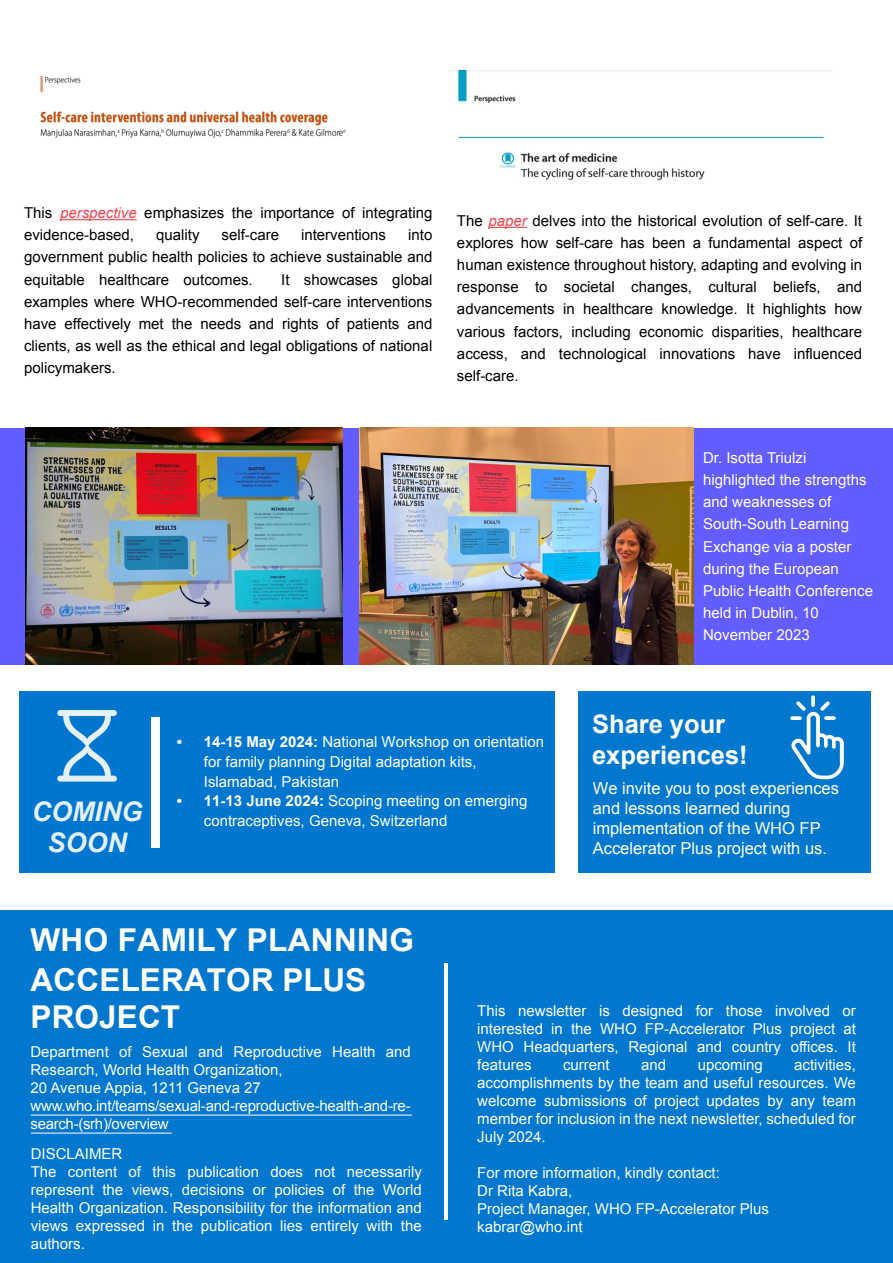
<style>
.page{position:relative;width:893px;height:1263px;background:#fff}
.page>*{position:absolute;margin:0;border:0;box-sizing:border-box;transform-origin:0 0}
.t1{font:700 31.5px/38.5px "Arial";letter-spacing:.01em;color:#fff}
.t2{font:italic 700 27px "Arial";color:#fff}
.t3{font:700 25.5px/30.6px "Arial";color:#fff}
.t4{font:16.5px/19.8px "Arial";color:#fff}
.t5{font:15px/18px "Arial";color:#fff}
.t6{font:15px/22.2px "Arial";color:#000;text-align:justify}
.s1{font-style:italic;color:#eb474f}
.s2{font-weight:700}
</style>
<div class="page">
<div style="left:0;top:428px;width:893px;height:236px;background:#635dff"></div>
<hr style="left:488px;top:227px;width:39px;height:1px;background:#eb474f">
<hr style="left:60px;top:219px;width:77px;height:1px;background:#eb474f">
<img style="left:26px;top:428px;width:317px;height:236px">
<img style="left:359px;top:428px;width:334px;height:236px">
<div style="left:19px;top:692px;width:536px;height:181px;background:#0076ce"></div>
<div style="left:578px;top:692px;width:293px;height:181px;background:#0177cd"></div>
<svg style="left:811px;top:695px;width:4px;height:12px"></svg>
<svg style="left:791px;top:701px;width:53px;height:78px"></svg>
<svg style="left:57px;top:710px;width:60px;height:71px"></svg>
<div style="left:151px;top:717px;width:8px;height:131px;background:#fff"></div>
<div style="left:0;top:909px;width:893px;height:354px;background:#0177cd"></div>
<hr style="left:445px;top:964px;width:3px;height:256px;background:#fff">
<hr style="left:31px;top:1115px;width:381px;height:1px;background:#fff">
<hr style="left:31px;top:1133px;width:141px;height:1px;background:#fff">
<img style="left:448px;top:70px;width:385px;height:110px">
<img style="left:40px;top:76px;width:306px;height:62px">
<p class="t6" style="left:24px;top:202px;width:410px">This <span class="s1">perspective</span> emphasizes the importance of integrating evidence-based,</p>
<p class="t6" style="left:156px;top:224px;width:45px">quality</p>
<p class="t6" style="left:222px;top:224px;width:59px">self-care</p>
<p class="t6" style="left:301px;top:224px;width:87px">interventions</p>
<p class="t6" style="left:24px;top:224px;width:410px;text-indent:384px">into government public health policies to achieve sustainable and equitable healthcare outcomes.</p>
<p class="t6" style="left:24px;top:268px;width:410px;text-indent:257px">It showcases global examples where WHO-recommended self-care interventions have effectively met the needs and rights of patients and clients, as well as the ethical and legal obligations of national policymakers.</p>
<p class="t6" style="left:457px;top:210px;width:407px">The <span class="s1">paper</span> delves into the historical evolution of self-care. It explores how self-care has been a fundamental aspect of human existence throughout history, adapting and evolving in response to societal changes, cultural beliefs, and advancements in healthcare knowledge. It highlights how various factors, including economic disparities, healthcare access, and technological innovations have influenced self-care.</p>
<p class="t5" style="left:703px;top:447px;width:172px;line-height:22.2px">Dr. Isotta Triulzi highlighted the strengths and weaknesses of<br>South-South Learning<br>Exchange via a poster during the European<br>Public Health Conference held in Dublin, 10<br>November 2023</p>
<h2 class="t2" style="left:32px;top:794px;width:112px">COMING</h2>
<h2 class="t2" style="left:47px;top:825px;width:81px">SOON</h2>
<p class="t5" style="left:204px;top:732px;width:342px;line-height:19.8px;text-indent:-27px"><span class="s2">• 14-15 May 2024:</span> National Workshop on orientation for family planning Digital adaptation kits,<br>Islamabad, Pakistan</p>
<p class="t5" style="left:177px;top:792px;width:352px"><span class="s2">• 11-13 June 2024:</span> Scoping meeting on emerging</p>
<p class="t5" style="left:204px;top:812px;width:245px">contraceptives, Geneva, Switzerland</p>
<h3 class="t3" style="left:592px;top:710px;width:157px">Share your experiences!</h3>
<p class="t4" style="left:593px;top:779px;width:248px">We invite you to post experiences and lessons learned during implementation of the WHO FP<br>Accelerator Plus project with us.</p>
<h1 class="t1" style="left:30px;top:922px;width:385px">WHO FAMILY PLANNING<br>ACCELERATOR PLUS<br>PROJECT</h1>
<p class="t5" style="left:30px;top:1043px;width:382px">Department of Sexual and Reproductive Health and Research, World Health Organization,<br>20 Avenue Appia, 1211 Geneva 27 www.who.int/teams/sexual-and-reproductive-health-and-re&shy;search-(srh)/overview</p>
<p class="t5" style="left:31px;top:1144px;width:393px">DISCLAIMER<br>The content of this publication does not necessarily represent the views, decisions or policies of the World Health Organization. Responsibility for the information and views expressed in the publication lies entirely with the authors.</p>
<p class="t5" style="left:477px;top:1002px;width:380px;text-align:justify">This newsletter is designed for those involved or interested in the WHO FP-Accelerator Plus project at WHO Headquarters, Regional and country offices. It features</p>
<p class="t5" style="left:477px;top:1056px;width:380px;text-align:justify;text-indent:317px">activities, accomplishments by the team and useful resources. We welcome submissions of project updates by any team member for inclusion in the next newsletter, scheduled for July 2024.</p>
<p class="t5" style="left:477px;top:1164px;width:293px">For more information, kindly contact:<br>Dr Rita Kabra,<br>Project Manager, WHO FP-Accelerator Plus kabrar@who.int</p>
<p class="t5" style="left:563px;top:1056px;width:48px">current</p>
<p class="t5" style="left:641px;top:1056px;width:27px">and</p>
<p class="t5" style="left:698px;top:1056px;width:67px">upcoming</p>
</div>
